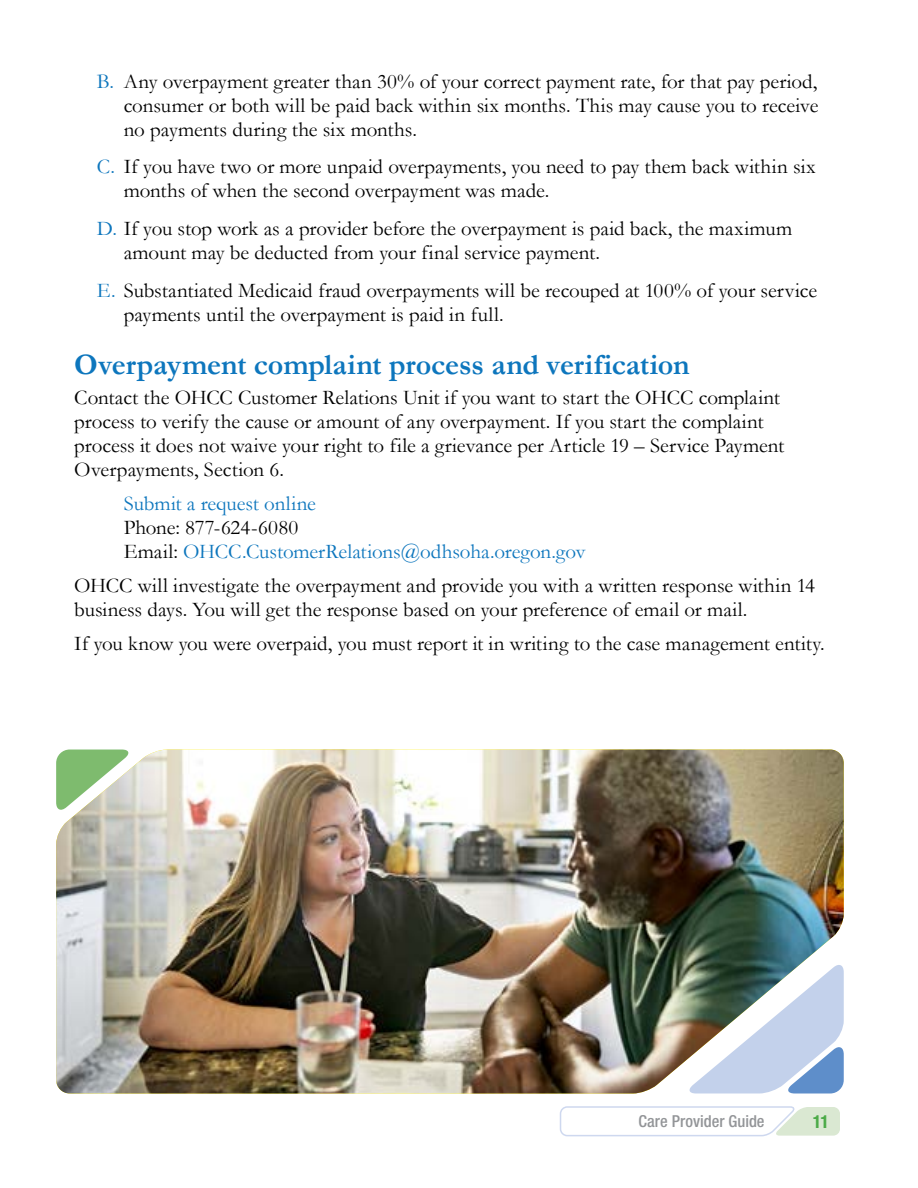
<style>
.page{position:relative;width:918px;height:1188px;background:#fff}
.page>*{position:absolute;margin:0;border:0;box-sizing:border-box;transform-origin:0 0}
.t1{font:700 30px "Garamond";letter-spacing:-.005em;color:#0d76bd}
.t2{font:21px/24px "Garamond";color:#000}
.t3{font:21px/24px "Garamond";letter-spacing:-.005em;color:#0d76bd}
.t4{font:700 condensed 18px "Helvetica Neue LT Std";color:#4cab48}
.t5{font:500 condensed 16.5px "Helvetica Neue LT Std";color:#939598}
.s1{color:#0d76bd}
.s2{color:#000}
</style>
<div class="page">
<svg style="left:559px;top:1106px;width:281px;height:31px"></svg>
<img style="left:56px;top:750px;width:788px;height:344px">
<svg style="left:687px;top:963px;width:157px;height:131px"></svg>
<svg style="left:56px;top:750px;width:75px;height:62px"></svg>
<p class="t2" style="left:124px;top:69px;width:696px;text-align:justify;text-indent:-27px"><span class="s1">B.</span> Any overpayment greater than 30% of your correct payment rate, for that pay period, consumer or both will be paid back within six months. This may cause you to receive no payments during the six months.</p>
<p class="t2" style="left:124px;top:154px;width:693px;text-indent:-27px"><span class="s1">C.</span> If you have two or more unpaid overpayments, you need to pay them back within six months of when the second overpayment was made.</p>
<p class="t2" style="left:124px;top:216px;width:670px;text-indent:-27px"><span class="s1">D.</span> If you stop work as a provider before the overpayment is paid back, the maximum amount may be deducted from your final service payment.</p>
<p class="t2" style="left:124px;top:277px;width:695px;text-indent:-27px"><span class="s1">E.</span> Substantiated Medicaid fraud overpayments will be recouped at 100% of your service payments until the overpayment is paid in full.</p>
<h1 class="t1" style="left:74px;top:344px;width:617px">Overpayment complaint process and verification</h1>
<p class="t2" style="left:74px;top:385px;width:712px">Contact the OHCC Customer Relations Unit if you want to start the OHCC complaint process to verify the cause or amount of any overpayment. If you start the complaint process it does not waive your right to file a grievance per Article 19 – Service Payment Overpayments, Section 6.</p>
<p class="t3" style="left:124px;top:491px;width:194px">Submit a request online</p>
<p class="t3" style="left:124px;top:515px;width:463px"><span class="s2">Phone: 877-624-6080<br>Email:</span> OHCC.CustomerRelations@odhsoha.oregon.gov</p>
<p class="t2" style="left:74px;top:573px;width:742px">OHCC will investigate the overpayment and provide you with a written response within 14 business days. You will get the response based on your preference of email or mail.</p>
<p class="t2" style="left:74px;top:631px;width:752px">If you know you were overpaid, you must report it in writing to the case management entity.</p>
<p class="t5" style="left:639px;top:1112px;width:128px">Care Provider Guide</p>
<p class="t4" style="left:813px;top:1111px;width:18px">11</p>
</div>
